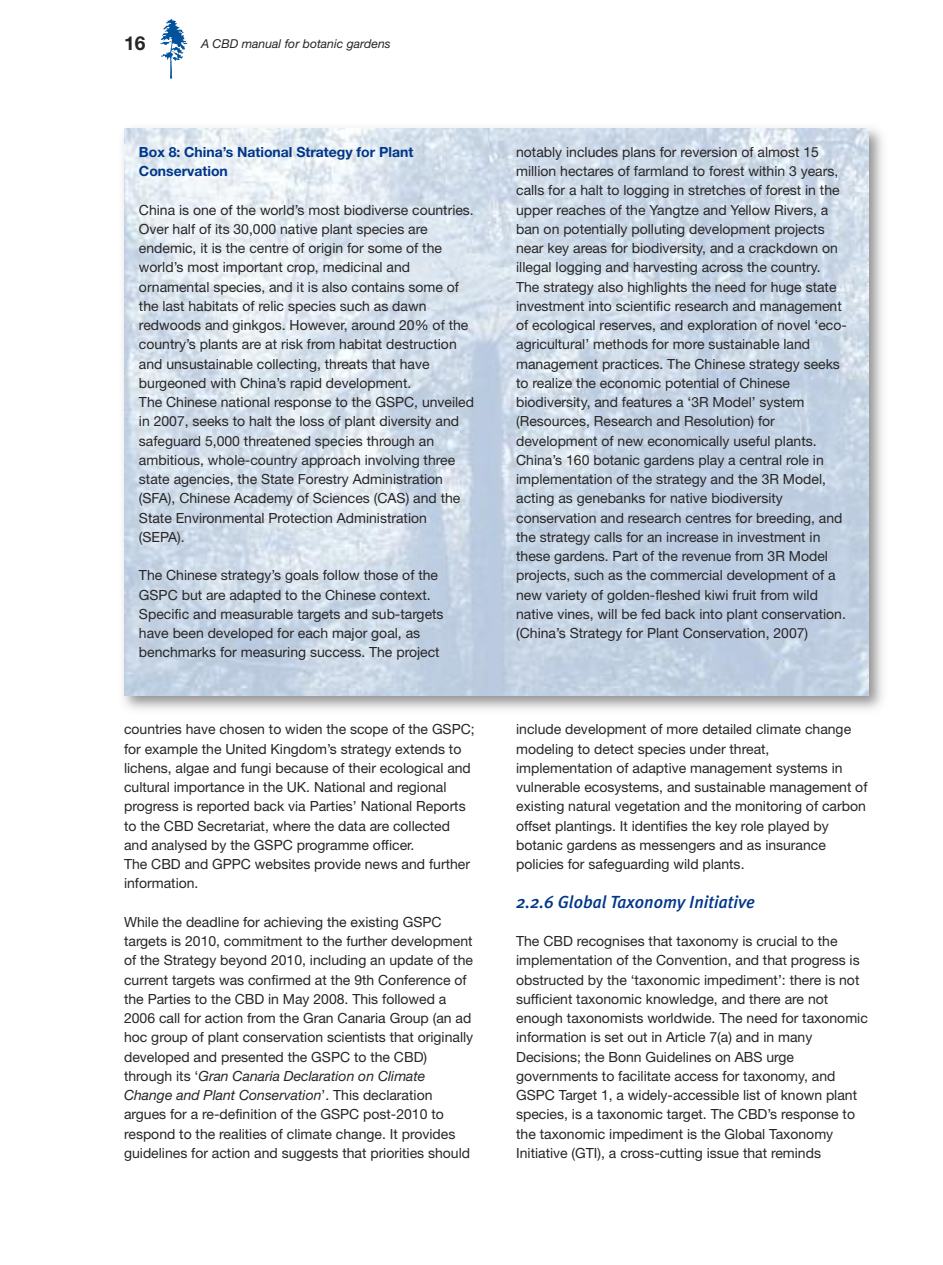
<style>
.page{position:relative;width:943px;height:1265px;background:#fff}
.page>*{position:absolute;margin:0;border:0;box-sizing:border-box;transform-origin:0 0}
.t1{font:700 19.25px "Helvetica Neue";color:#272627}
.t2{font:italic 500 17.5px "Meta Plus";color:#00368a}
.t3{font:14px/19.2px "Helvetica Neue";color:#272627}
.t4{font:700 14px/19.2px "Helvetica Neue";color:#00368a}
.t5{font:italic 12.25px "Helvetica Neue";color:#272627}
.s1{font-style:italic}
</style>
<div class="page">
<svg style="left:160px;top:19px;width:27px;height:60px"></svg>
<img style="left:123px;top:128px;width:760px;height:582px">
<img style="left:124px;top:129px;width:744px;height:567px">
<h1 class="t1" style="left:124px;top:36px;width:23px">16</h1>
<p class="t5" style="left:201px;top:39px;width:191px">A CBD manual for botanic gardens</p>
<p class="t4" style="left:139px;top:144px;width:276px">Box 8: China’s National Strategy for Plant<br>Conservation</p>
<p class="t3" style="left:139px;top:201px;width:337px">China is one of the world’s most biodiverse countries.<br>Over half of its 30,000 native plant species are endemic, it is the centre of origin for some of the world’s most important crop, medicinal and ornamental species, and it is also contains some of the last habitats of relic species such as dawn redwoods and ginkgos. However, around 20% of the country’s plants are at risk from habitat destruction and unsustainable collecting, threats that have burgeoned with China’s rapid development.<br>The Chinese national response to the GSPC, unveiled in 2007, seeks to halt the loss of plant diversity and safeguard 5,000 threatened species through an ambitious, whole-country approach involving three state agencies, the State Forestry Administration (SFA), Chinese Academy of Sciences (CAS) and the State Environmental Protection Administration (SEPA).</p>
<p class="t3" style="left:139px;top:567px;width:306px">The Chinese strategy’s goals follow those of the GSPC but are adapted to the Chinese context.<br>Specific and measurable targets and sub-targets have been developed for each major goal, as benchmarks for measuring success. The project</p>
<p class="t3" style="left:124px;top:721px;width:352px">countries have chosen to widen the scope of the GSPC; for example the United Kingdom’s strategy extends to lichens, algae and fungi because of their ecological and cultural importance in the UK. National and regional progress is reported back via Parties’ National Reports to the CBD Secretariat, where the data are collected and analysed by the GSPC programme officer.<br>The CBD and GPPC websites provide news and further information.</p>
<p class="t3" style="left:124px;top:914px;width:351px">While the deadline for achieving the existing GSPC targets is 2010, commitment to the further development of the Strategy beyond 2010, including an update of the current targets was confirmed at the 9th Conference of the Parties to the CBD in May 2008. This followed a 2006 call for action from the Gran Canaria Group (an ad hoc group of plant conservation scientists that originally developed and presented the GSPC to the CBD) through its ‘<span class="s1">Gran Canaria Declaration on Climate Change and Plant Conservation</span>’. This declaration argues for a re-definition of the GSPC post-2010 to respond to the realities of climate change. It provides guidelines for action and suggests that priorities should</p>
<p class="t3" style="left:516px;top:144px;width:332px">notably includes plans for reversion of almost 15 million hectares of farmland to forest within 3 years, calls for a halt to logging in stretches of forest in the upper reaches of the Yangtze and Yellow Rivers, a ban on potentially polluting development projects near key areas for biodiversity, and a crackdown on illegal logging and harvesting across the country.<br>The strategy also highlights the need for huge state investment into scientific research and management of ecological reserves, and exploration of novel ‘eco&shy;agricultural’ methods for more sustainable land management practices. The Chinese strategy seeks to realize the economic potential of Chinese biodiversity, and features a ‘3R Model’ system (Resources, Research and Resolution) for development of new economically useful plants.<br>China’s 160 botanic gardens play a central role in implementation of the strategy and the 3R Model, acting as genebanks for native biodiversity conservation and research centres for breeding, and the strategy calls for an increase in investment in these gardens. Part of the revenue from 3R Model projects, such as the commercial development of a new variety of golden-fleshed kiwi fruit from wild native vines, will be fed back into plant conservation. (China’s Strategy for Plant Conservation, 2007)</p>
<p class="t3" style="left:516px;top:721px;width:353px">include development of more detailed climate change modeling to detect species under threat, implementation of adaptive management systems in vulnerable ecosystems, and sustainable management of existing natural vegetation and the monitoring of carbon offset plantings. It identifies the key role played by botanic gardens as messengers and as insurance policies for safeguarding wild plants.</p>
<p class="t2" style="left:516px;top:891px;width:240px">2.2.6 Global Taxonomy Initiative</p>
<p class="t3" style="left:516px;top:933px;width:353px">The CBD recognises that taxonomy is crucial to the implementation of the Convention, and that progress is obstructed by the ‘taxonomic impediment’: there is not sufficient taxonomic knowledge, and there are not enough taxonomists worldwide. The need for taxonomic information is set out in Article 7(a) and in many Decisions; the Bonn Guidelines on ABS urge governments to facilitate access for taxonomy, and GSPC Target 1, a widely-accessible list of known plant species, is a taxonomic target. The CBD’s response to the taxonomic impediment is the Global Taxonomy Initiative (GTI), a cross-cutting issue that reminds</p>
</div>
